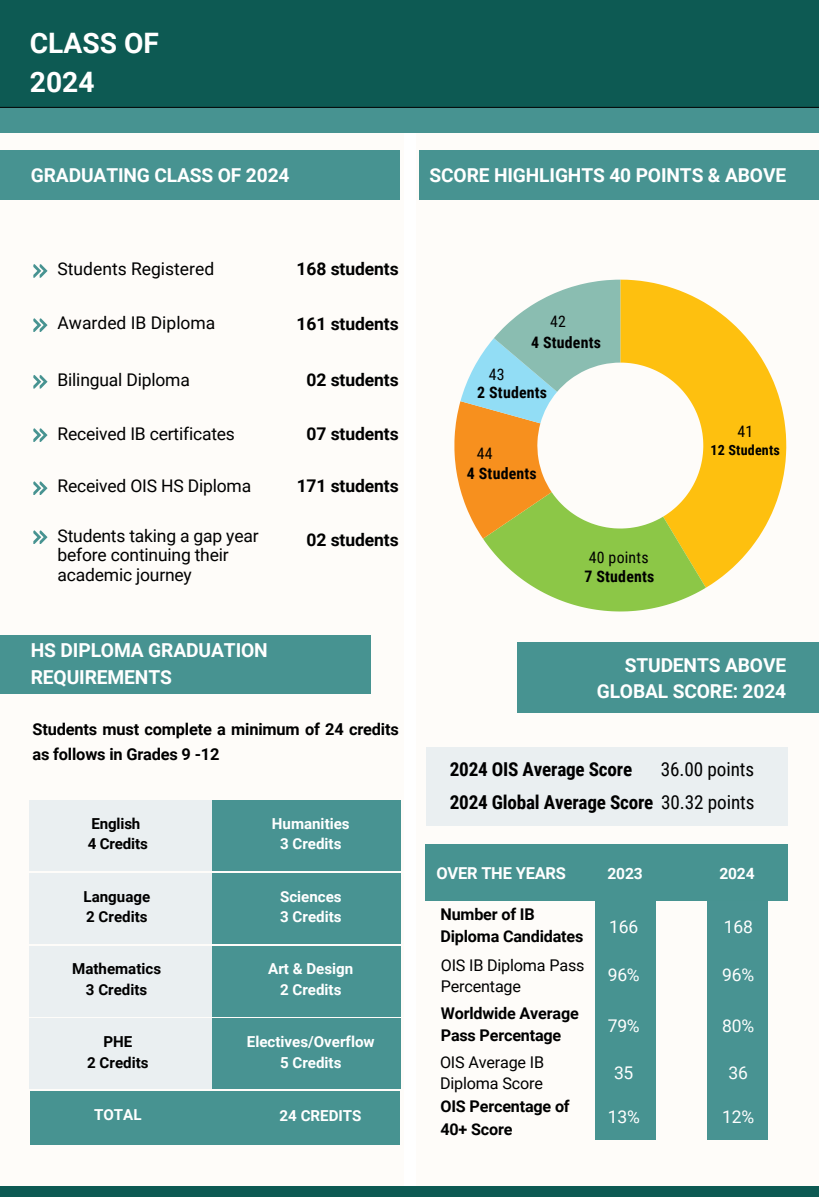
<style>
.page{position:relative;width:819px;height:1197px;background:#fff}
.page>*{position:absolute;margin:0;border:0;box-sizing:border-box;transform-origin:0 0}
.t1{font:700 28.18px/39.4px "Roboto";color:#fff}
.t2{font:700 19.25px/26.2px "Roboto";letter-spacing:-.005em;color:#fff}
.t3{font:700 19.25px "Roboto Condensed";letter-spacing:-.01em;color:#000}
.t4{font:19.25px "Roboto Condensed";letter-spacing:-.005em;color:#000}
.t5{font:17.5px/19.6px "Roboto";letter-spacing:-.01em;color:#000}
.t6{font:700 17.5px "Roboto";letter-spacing:-.005em;color:#000}
.t7{font:17.5px "Roboto";letter-spacing:-.01em;color:#fff}
.t8{font:17.5px "Roboto";letter-spacing:-.01em;color:#fdfefe}
.t9{font:700 16.45px/24.7px "Roboto";letter-spacing:-.01em;color:#000}
.t10{font:700 16.45px "Roboto";letter-spacing:-.01em;color:#fff}
.t11{font:700 16.1px/22.2px "Roboto";letter-spacing:-.01em;color:#000}
.t12{font:16.1px/21.5px "Roboto";letter-spacing:-.01em;color:#000}
.t13{font:700 15.92px "Roboto Condensed";letter-spacing:.015em;color:#000}
.t14{font:15.92px "Roboto Condensed";letter-spacing:.015em;color:#000}
.t15{font:15.75px "Roboto Condensed";letter-spacing:.015em;color:#000}
.t16{font:700 15.58px "Roboto";letter-spacing:-.01em;color:#fff}
.t17{font:700 15.05px/20.5px "Roboto";color:#fff;text-align:center}
.t18{font:700 15.05px/20.5px "Roboto";color:#000}
.t19{font:700 14.17px "Roboto Condensed";letter-spacing:.015em;color:#000}
.s1{font-weight:400}
</style>
<div class="page">
<div style="left:0;top:0;width:403px;height:1196px;background:#fefcf9"></div>
<div style="left:416px;top:0;width:403px;height:1197px;background:#fefcf9"></div>
<div style="left:0;top:0;width:819px;height:107px;background:#0d5a53"></div>
<div style="left:0;top:107px;width:819px;height:25px;background:#479391"></div>
<div style="left:31px;top:1091px;width:369px;height:53px;background:#479391"></div>
<div style="left:30px;top:800px;width:188px;height:71px;background:#eaeff1"></div>
<div style="left:212px;top:800px;width:188px;height:71px;background:#489392"></div>
<div style="left:30px;top:873px;width:188px;height:71px;background:#eaeff1"></div>
<div style="left:212px;top:873px;width:188px;height:71px;background:#489392"></div>
<div style="left:30px;top:946px;width:188px;height:71px;background:#eaeff1"></div>
<div style="left:212px;top:946px;width:188px;height:71px;background:#489392"></div>
<div style="left:30px;top:1019px;width:188px;height:70px;background:#eaeff1"></div>
<div style="left:212px;top:1019px;width:188px;height:70px;background:#489392"></div>
<div style="left:419px;top:151px;width:400px;height:49px;background:#479391"></div>
<div style="left:517px;top:642px;width:302px;height:71px;background:#479391"></div>
<svg style="left:706px;top:303px;width:80px;height:285px;fill:#fec00f"></svg>
<svg style="left:454px;top:280px;width:252px;height:332px"></svg>
<div style="left:426px;top:747px;width:362px;height:78px;background:#eaeff1"></div>
<div style="left:595px;top:901px;width:61px;height:239px;background:#479391"></div>
<div style="left:707px;top:896px;width:61px;height:244px;background:#489392"></div>
<div style="left:426px;top:844px;width:362px;height:57px;background:#479391"></div>
<div style="left:0;top:151px;width:400px;height:49px;background:#479391"></div>
<div style="left:0;top:635px;width:371px;height:58px;background:#479391"></div>
<svg style="left:33px;top:264px;width:15px;height:13px"></svg>
<svg style="left:33px;top:318px;width:15px;height:13px"></svg>
<svg style="left:33px;top:375px;width:15px;height:13px"></svg>
<svg style="left:33px;top:428px;width:15px;height:13px"></svg>
<svg style="left:33px;top:481px;width:15px;height:13px"></svg>
<svg style="left:33px;top:530px;width:15px;height:13px"></svg>
<div style="left:0;top:1186px;width:819px;height:11px;background:#0d5a53"></div>
<h4 class="t1" style="left:30px;top:24px;width:131px">CLASS OF<br>2024</h4>
<h3 class="t2" style="left:31px;top:162px;width:260px">GRADUATING CLASS OF 2024</h3>
<h3 class="t5" style="left:58px;top:259px;width:158px">Students Registered</h3>
<p class="t6" style="left:297px;top:259px;width:104px">168 students</p>
<h4 class="t5" style="left:58px;top:313px;width:159px">Awarded IB Diploma</h4>
<h3 class="t6" style="left:297px;top:313px;width:104px">161 students</h3>
<p class="t5" style="left:58px;top:371px;width:134px">Bilingual Diploma</p>
<h4 class="t6" style="left:307px;top:370px;width:94px">02 students</h4>
<h3 class="t5" style="left:58px;top:424px;width:179px">Received IB certificates</h3>
<p class="t6" style="left:307px;top:423px;width:94px">07 students</p>
<h4 class="t5" style="left:58px;top:476px;width:195px">Received OIS HS Diploma</h4>
<h3 class="t6" style="left:297px;top:476px;width:104px">171 students</h3>
<p class="t5" style="left:58px;top:526px;width:203px">Students taking a gap year before continuing their academic journey</p>
<h4 class="t6" style="left:307px;top:530px;width:94px">02 students</h4>
<h6 class="t2" style="left:31px;top:638px;width:239px">HS DIPLOMA GRADUATION<br>REQUIREMENTS</h6>
<p class="t9" style="left:33px;top:718px;width:368px">Students must complete a minimum of 24 credits as follows in Grades 9 -12</p>
<h4 class="t18" style="left:88px;top:814px;width:62px">English<br>4 Credits</h4>
<h3 class="t17" style="left:272px;top:814px;width:79px">Humanities<br>3 Credits</h3>
<h2 class="t18" style="left:84px;top:886px;width:68px">Language<br>2 Credits</h2>
<h6 class="t17" style="left:280px;top:886px;width:63px;text-align:left">Sciences<br>3 Credits</h6>
<h6 class="t18" style="left:72px;top:959px;width:91px;text-align:center">Mathematics<br>3 Credits</h6>
<h6 class="t17" style="left:268px;top:959px;width:87px">Art &amp; Design<br>2 Credits</h6>
<h6 class="t18" style="left:87px;top:1032px;width:63px;text-align:center">PHE<br>2 Credits</h6>
<h6 class="t17" style="left:247px;top:1032px;width:129px">Electives/Overflow<br>5 Credits</h6>
<h6 class="t17" style="left:94px;top:1105px;width:49px">TOTAL</h6>
<h6 class="t17" style="left:280px;top:1106px;width:84px">24 CREDITS</h6>
<h6 class="t2" style="left:430px;top:162px;width:358px">SCORE HIGHLIGHTS 40 POINTS &amp; ABOVE</h6>
<h5 class="t15" style="left:550px;top:312px;width:17px">42</h5>
<h2 class="t13" style="left:531px;top:333px;width:71px">4 Students</h2>
<p class="t15" style="left:489px;top:365px;width:17px">43</p>
<h6 class="t13" style="left:477px;top:383px;width:72px">2 Students</h6>
<p class="t15" style="left:477px;top:444px;width:17px">44</p>
<h6 class="t13" style="left:467px;top:464px;width:72px">4 Students</h6>
<p class="t14" style="left:589px;top:549px;width:61px">40 points</p>
<h6 class="t13" style="left:584px;top:567px;width:72px">7 Students</h6>
<p class="t15" style="left:737px;top:422px;width:17px">41</p>
<h6 class="t19" style="left:710px;top:442px;width:71px">12 Students</h6>
<h5 class="t2" style="left:597px;top:652px;width:191px;text-align:right">STUDENTS ABOVE<br>GLOBAL SCORE: 2024</h5>
<p class="t4" style="left:661px;top:758px;width:95px">36.00 points</p>
<h1 class="t3" style="left:450px;top:791px;width:306px">2024 Global Average Score <span class="s1">30.32 points</span></h1>
<h2 class="t3" style="left:450px;top:758px;width:184px">2024 OIS Average Score</h2>
<h5 class="t10" style="left:436px;top:864px;width:131px">OVER THE YEARS</h5>
<p class="t16" style="left:608px;top:864px;width:37px">2023</p>
<h5 class="t16" style="left:719px;top:864px;width:37px">2024</h5>
<p class="t11" style="left:440px;top:903px;width:144px">Number of IB<br>Diploma Candidates</p>
<p class="t12" style="left:441px;top:955px;width:145px">OIS IB Diploma Pass<br>Percentage</p>
<h2 class="t11" style="left:441px;top:1002px;width:140px">Worldwide Average<br>Pass Percentage</h2>
<h3 class="t12" style="left:440px;top:1051px;width:106px">OIS Average IB</h3>
<p class="t12" style="left:440px;top:1073px;width:104px">Diploma Score</p>
<h3 class="t11" style="left:440px;top:1096px;width:131px">OIS Percentage of<br>40+ Score</h3>
<h5 class="t7" style="left:609px;top:917px;width:31px">166</h5>
<h4 class="t7" style="left:608px;top:965px;width:34px">96%</h4>
<h4 class="t7" style="left:608px;top:1015px;width:34px">79%</h4>
<h4 class="t7" style="left:614px;top:1063px;width:21px">35</h4>
<p class="t7" style="left:608px;top:1107px;width:34px">13%</p>
<h4 class="t8" style="left:724px;top:917px;width:31px">168</h4>
<h4 class="t8" style="left:722px;top:965px;width:34px">96%</h4>
<h4 class="t8" style="left:722px;top:1015px;width:34px">80%</h4>
<h4 class="t8" style="left:729px;top:1063px;width:21px">36</h4>
<p class="t8" style="left:722px;top:1107px;width:34px">12%</p>
</div>
